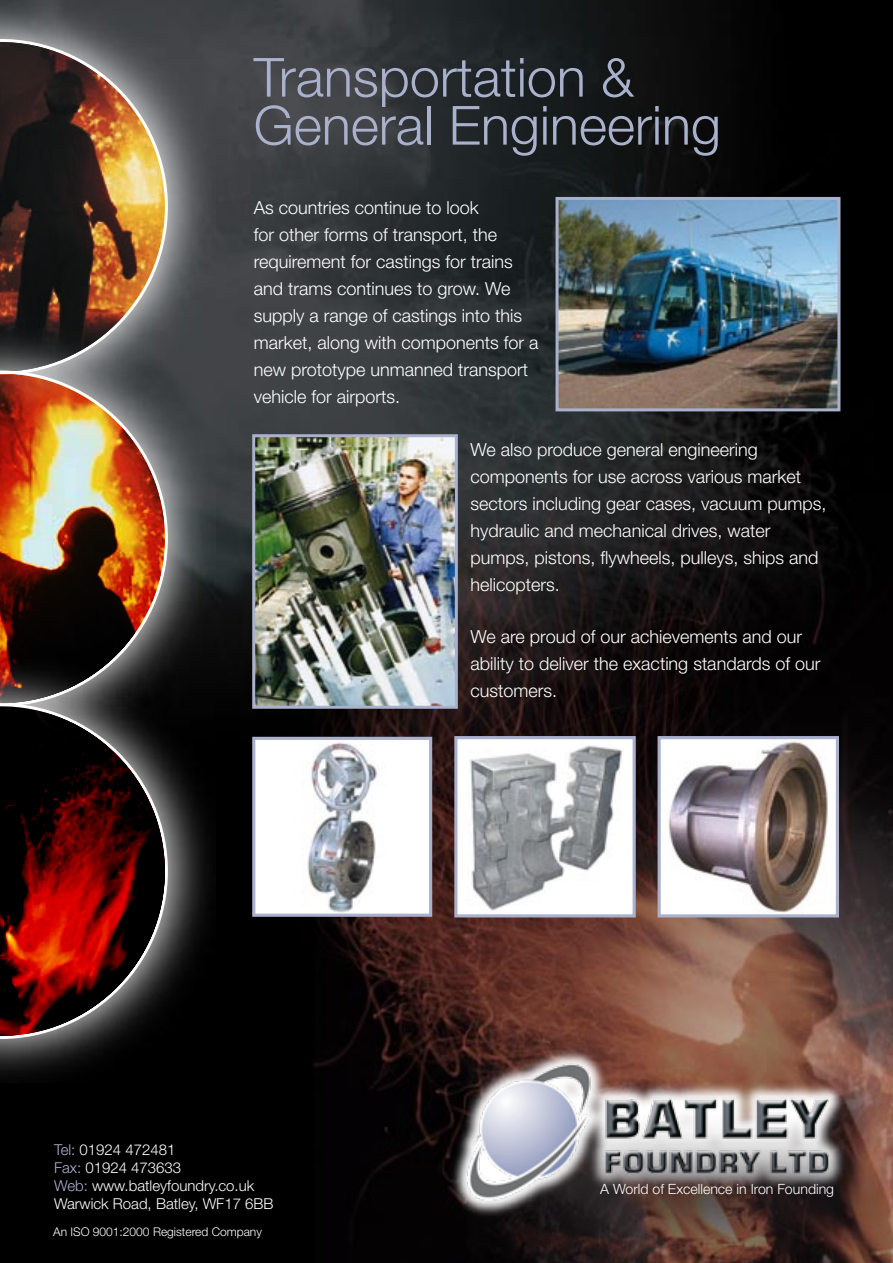
<style>
.page{position:relative;width:893px;height:1263px;background:#fff}
.page>*{position:absolute;margin:0;border:0;box-sizing:border-box;transform-origin:0 0}
.t1{font:300 54px/48px "Helvetica Neue";color:#aab1cd}
.t2{font:300 18px/27px "Helvetica Neue";color:#fff}
.t3{font:300 15px/18px "Helvetica Neue";color:#fff}
.t4{font:300 14.1px "Helvetica Neue";color:#fff}
.t5{font:300 12px "Helvetica Neue";color:#fff}
.s1{color:#aab1cd}
</style>
<div class="page">
<img style="left:0;top:0;width:893px;height:1263px">
<svg style="left:449px;top:1045px;width:398px;height:173px;background:#56382f"></svg>
<img style="left:463px;top:1056px;width:376px;height:153px">
<svg style="left:532px;top:1115px;width:361px;height:148px;background:#675956"></svg>
<svg style="left:0;top:0;width:216px;height:326px;background:#505155"></svg>
<img style="left:0;top:39px;width:168px;height:287px">
<svg style="left:0;top:326px;width:216px;height:333px;background:#444648"></svg>
<img style="left:0;top:370px;width:168px;height:289px">
<svg style="left:0;top:659px;width:216px;height:424px;background:#1d1b1b"></svg>
<svg style="left:0;top:703px;width:168px;height:336px;background:#471311"></svg>
<img style="left:560px;top:201px;width:276px;height:206px">
<div style="left:556px;top:197px;width:284px;height:214px;border:3px solid #aab1cd"></div>
<img style="left:256px;top:438px;width:198px;height:267px">
<div style="left:252px;top:434px;width:206px;height:275px;border:3px solid #aab1cd"></div>
<img style="left:256px;top:741px;width:172px;height:172px">
<div style="left:252px;top:737px;width:180px;height:180px;border:3px solid #aab1cd"></div>
<img style="left:458px;top:740px;width:174px;height:173px">
<div style="left:454px;top:736px;width:182px;height:181px;border:3px solid #aab1cd"></div>
<img style="left:662px;top:740px;width:173px;height:173px">
<div style="left:658px;top:736px;width:181px;height:181px;border:3px solid #aab1cd"></div>
<h1 class="t1" style="left:254px;top:52px;width:469px">Transportation &amp;<br>General Engineering</h1>
<p class="t2" style="left:254px;top:194px;width:286px">As countries continue to look<br>for other forms of transport, the requirement for castings for trains and trams continues to grow. We supply a range of castings into this market, along with components for a new prototype unmanned transport vehicle for airports.</p>
<p class="t2" style="left:471px;top:435px;width:357px">We also produce general engineering components for use across various market sectors including gear cases, vacuum pumps, hydraulic and mechanical drives, water pumps, pistons, flywheels, pulleys, ships and helicopters.</p>
<p class="t2" style="left:471px;top:623px;width:351px">We are proud of our achievements and our ability to deliver the exacting standards of our customers.</p>
<p class="t3" style="left:54px;top:1140px;width:221px"><span class="s1">Tel:</span> 01924 472481<br><span class="s1">Fax:</span> 01924 473633<br><span class="s1">Web:</span> www.batleyfoundry.co.uk<br>Warwick Road, Batley, WF17 6BB</p>
<p class="t5" style="left:53px;top:1225px;width:210px">An ISO 9001:2000 Registered Company</p>
<p class="t4" style="left:600px;top:1180px;width:235px">A World of Excellence in Iron Founding</p>
</div>
